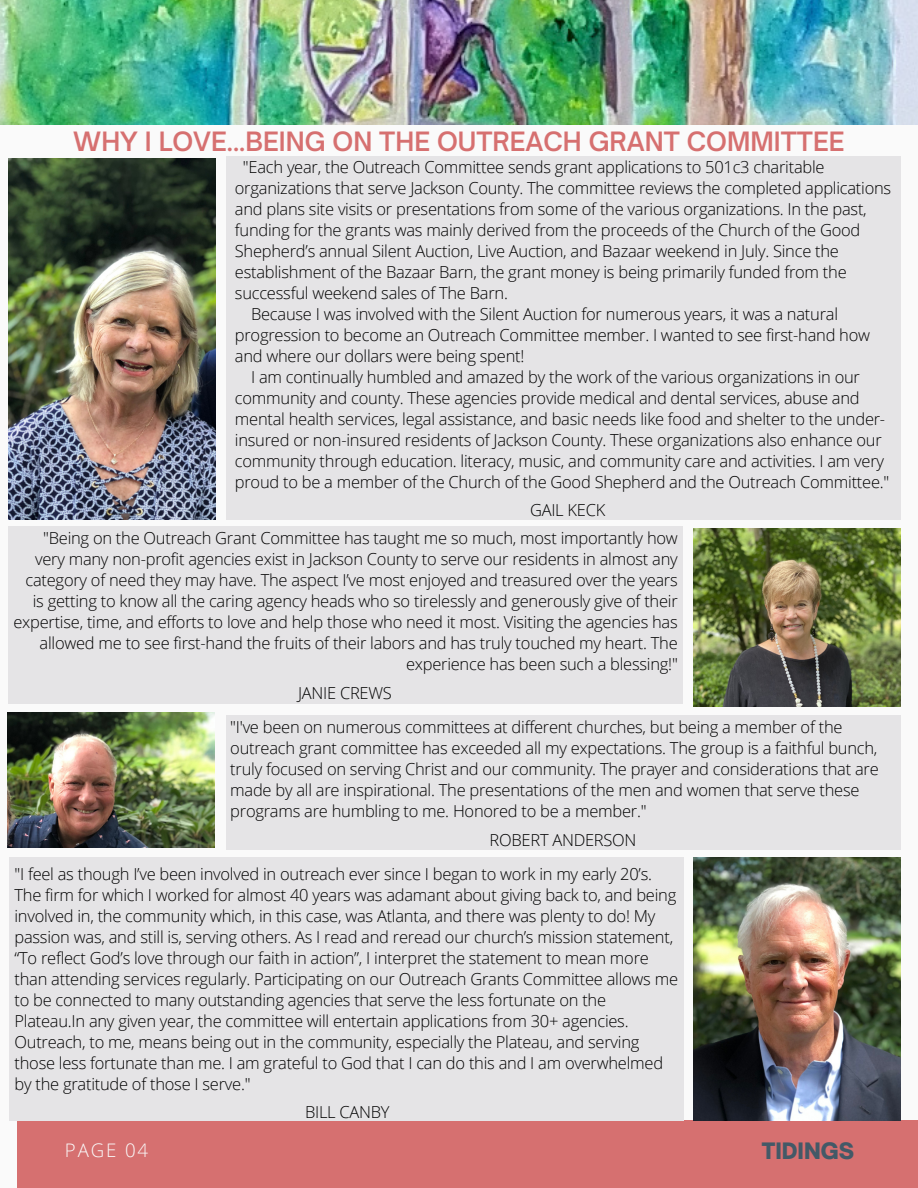
<style>
.page{position:relative;width:918px;height:1188px;background:#fafafa}
.page>*{position:absolute;margin:0;border:0;box-sizing:border-box;transform-origin:0 0}
.t1{font:600 25.5px "Open Sauce One";color:#d67070}
.t2{font:900 21.6px "Open Sauce One";color:#435967}
.t3{font:300 18.75px "Open Sans";letter-spacing:.1em;color:#fafafa}
.t4{font:300 16.5px/21px "Open Sans";letter-spacing:-.015em;color:#000}
</style>
<div class="page">
<img style="left:0;top:0;width:918px;height:125px">
<div style="left:17px;top:1120px;width:901px;height:68px;background:#d67070"></div>
<img style="left:9px;top:159px;width:207px;height:361px">
<div style="left:226px;top:157px;width:675px;height:363px;background:#e5e4e6"></div>
<div style="left:226px;top:715px;width:675px;height:135px;background:#e5e4e6"></div>
<img style="left:8px;top:712px;width:206px;height:135px">
<img style="left:694px;top:528px;width:207px;height:178px">
<div style="left:8px;top:527px;width:675px;height:177px;background:#e5e4e6"></div>
<img style="left:694px;top:857px;width:207px;height:264px">
<div style="left:9px;top:857px;width:675px;height:263px;background:#e5e4e6"></div>
<p class="t1" style="left:73px;top:125px;width:773px">WHY I LOVE...BEING ON THE OUTREACH GRANT COMMITTEE</p>
<p class="t4" style="left:235px;top:156px;width:658px;text-indent:8px">"Each year, the Outreach Committee sends grant applications to 501c3 charitable organizations that serve Jackson County. The committee reviews the completed applications and plans site visits or presentations from some of the various organizations. In the past, funding for the grants was mainly derived from the proceeds of the Church of the Good Shepherd’s annual Silent Auction, Live Auction, and Bazaar weekend in July. Since the establishment of the Bazaar Barn, the grant money is being primarily funded from the successful weekend sales of The Barn.</p>
<p class="t4" style="left:235px;top:303px;width:637px;text-indent:16px">Because I was involved with the Silent Auction for numerous years, it was a natural progression to become an Outreach Committee member. I wanted to see first-hand how and where our dollars were being spent!</p>
<p class="t4" style="left:235px;top:366px;width:656px;text-indent:16px">I am continually humbled and amazed by the work of the various organizations in our community and county. These agencies provide medical and dental services, abuse and mental health services, legal assistance, and basic needs like food and shelter to the under&shy;insured or non-insured residents of Jackson County. These organizations also enhance our community through education. literacy, music, and community care and activities. I am very proud to be a member of the Church of the Good Shepherd and the Outreach Committee."</p>
<p class="t4" style="left:530px;top:499px;width:77px">GAIL KECK</p>
<p class="t4" style="left:13px;top:527px;width:666px;text-align:right">"Being on the Outreach Grant Committee has taught me so much, most importantly how very many non-profit agencies exist in Jackson County to serve our residents in almost any category of need they may have. The aspect I’ve most enjoyed and treasured over the years is getting to know all the caring agency heads who so tirelessly and generously give of their expertise, time, and efforts to love and help those who need it most. Visiting the agencies has allowed me to see first-hand the fruits of their labors and has truly touched my heart. The experience has been such a blessing!"</p>
<p class="t4" style="left:298px;top:682px;width:95px">JANIE CREWS</p>
<p class="t4" style="left:230px;top:716px;width:650px">"I've been on numerous committees at different churches, but being a member of the outreach grant committee has exceeded all my expectations. The group is a faithful bunch, truly focused on serving Christ and our community. The prayer and considerations that are made by all are inspirational. The presentations of the men and women that serve these programs are humbling to me. Honored to be a member."</p>
<p class="t4" style="left:490px;top:829px;width:148px">ROBERT ANDERSON</p>
<p class="t4" style="left:14px;top:863px;width:665px">"I feel as though I’ve been involved in outreach ever since I began to work in my early 20’s.<br>The firm for which I worked for almost 40 years was adamant about giving back to, and being involved in, the community which, in this case, was Atlanta, and there was plenty to do! My passion was, and still is, serving others. As I read and reread our church’s mission statement, “To reflect God’s love through our faith in action”, I interpret the statement to mean more than attending services regularly. Participating on our Outreach Grants Committee allows me to be connected to many outstanding agencies that serve the less fortunate on the Plateau.In any given year, the committee will entertain applications from 30+ agencies.<br>Outreach, to me, means being out in the community, especially the Plateau, and serving those less fortunate than me. I am grateful to God that I can do this and I am overwhelmed by the gratitude of those I serve."</p>
<p class="t4" style="left:305px;top:1102px;width:86px">BILL CANBY</p>
<p class="t3" style="left:65px;top:1137px;width:85px">PAGE 04</p>
<p class="t2" style="left:762px;top:1137px;width:94px">TIDINGS</p>
</div>
